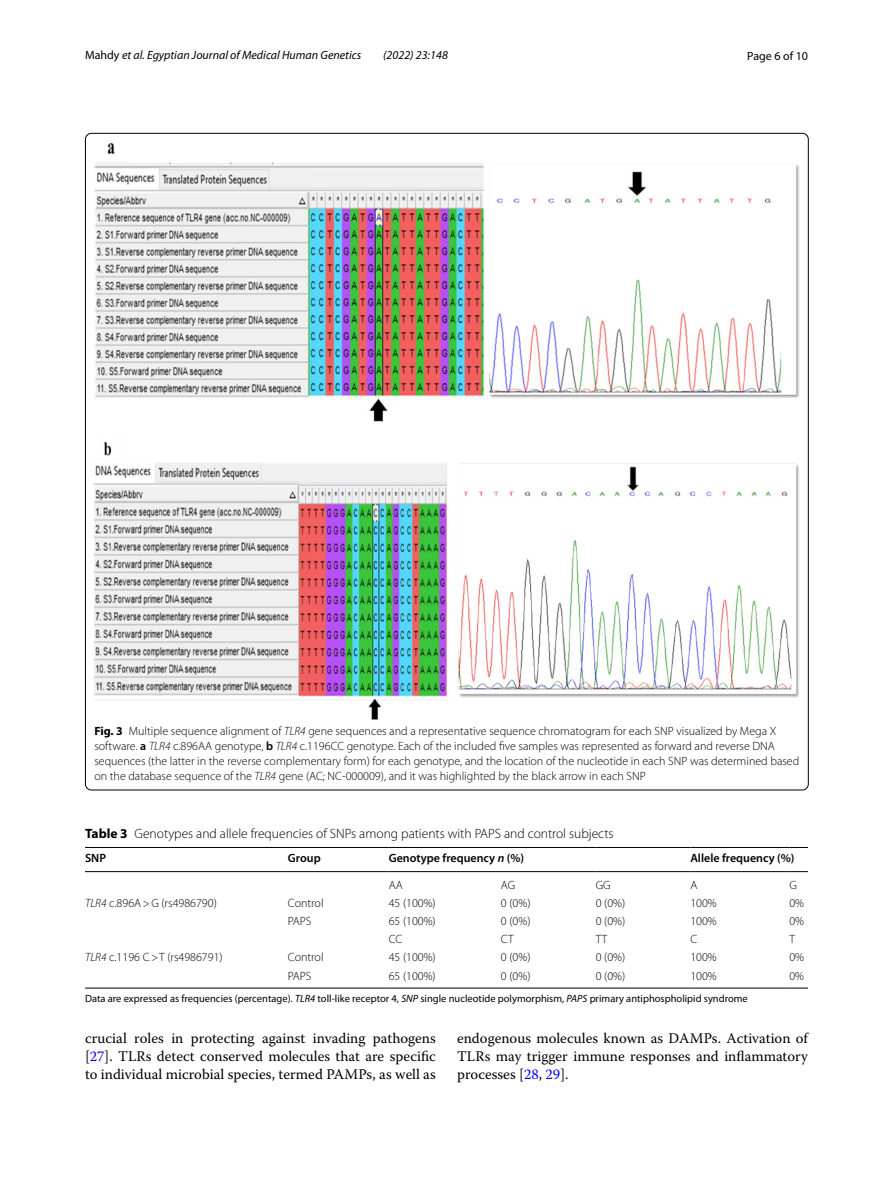
<style>
.page{position:relative;width:893px;height:1187px;background:#fff}
.page>*{position:absolute;margin:0;border:0;box-sizing:border-box;transform-origin:0 0}
.t1{font:14.7px/18px "Warnock Pro";color:#000;text-align:justify}
.t2{font:300 13.5px "Myriad Pro";color:#000}
.t3{font:300 12px/15px "Myriad Pro";color:#000}
.t4{font:italic 12px "Myriad Pro";color:#000}
.t5{font:600 12px "Myriad Pro";color:#000}
.t6{font:12px "Myriad Pro";color:#000}
.t7{font:10.5px "Myriad Pro";color:#000}
.s1{font-style:normal}
.s2{font-weight:700}
.s3{font-style:italic}
.s4{font-weight:600}
.s5{color:#00f}
</style>
<div class="page">
<img style="left:94px;top:142px;width:706px;height:577px">
<hr style="left:85px;top:847px;width:203px;height:1px;background:#000">
<hr style="left:85px;top:871px;width:203px;height:1px;background:#000">
<hr style="left:288px;top:847px;width:101px;height:1px;background:#000">
<hr style="left:288px;top:871px;width:101px;height:1px;background:#000">
<hr style="left:389px;top:847px;width:112px;height:1px;background:#000">
<hr style="left:501px;top:847px;width:95px;height:1px;background:#000">
<hr style="left:596px;top:847px;width:94px;height:1px;background:#000">
<hr style="left:389px;top:871px;width:112px;height:1px;background:#000">
<hr style="left:501px;top:871px;width:95px;height:1px;background:#000">
<hr style="left:596px;top:871px;width:94px;height:1px;background:#000">
<hr style="left:690px;top:847px;width:99px;height:1px;background:#000">
<svg style="left:789px;top:847px;width:19px;height:1px"></svg>
<hr style="left:690px;top:871px;width:99px;height:1px;background:#000">
<svg style="left:789px;top:871px;width:19px;height:1px"></svg>
<hr style="left:85px;top:987px;width:203px;height:1px;background:#000">
<hr style="left:288px;top:987px;width:101px;height:1px;background:#000">
<hr style="left:389px;top:987px;width:112px;height:1px;background:#000">
<hr style="left:501px;top:987px;width:95px;height:1px;background:#000">
<hr style="left:596px;top:987px;width:94px;height:1px;background:#000">
<hr style="left:690px;top:987px;width:99px;height:1px;background:#000">
<svg style="left:789px;top:987px;width:19px;height:1px"></svg>
<p class="t4" style="left:85px;top:48px;width:278px"><span class="s1">Mahdy</span> et al. Egyptian Journal of Medical Human Genetics</p>
<p class="t4" style="left:383px;top:48px;width:66px">(2022) 23:148</p>
<p class="t6" style="left:747px;top:48px;width:62px">Page 6 of 10</p>
<p class="t3" style="left:94px;top:723px;width:706px"><span class="s2">Fig. 3</span> Multiple sequence alignment of <span class="s3">TLR4</span> gene sequences and a representative sequence chromatogram for each SNP visualized by Mega X software. <span class="s4">a</span> <span class="s3">TLR4</span> c.896AA genotype, <span class="s4">b</span> <span class="s3">TLR4</span> c.1196CC genotype. Each of the included five samples was represented as forward and reverse DNA sequences (the latter in the reverse complementary form) for each genotype, and the location of the nucleotide in each SNP was determined based on the database sequence of the <span class="s3">TLR4</span> gene (AC; NC-000009), and it was highlighted by the black arrow in each SNP</p>
<p class="t2" style="left:85px;top:825px;width:530px"><span class="s2">Table 3</span> Genotypes and allele frequencies of SNPs among patients with PAPS and control subjects</p>
<p class="t5" style="left:85px;top:850px;width:23px">SNP</p>
<p class="t5" style="left:288px;top:850px;width:34px">Group</p>
<p class="t5" style="left:389px;top:850px;width:137px">Genotype frequency <span class="s3">n</span> (%)</p>
<p class="t5" style="left:690px;top:850px;width:106px">Allele frequency (%)</p>
<p class="t3" style="left:389px;top:877px;width:16px">AA</p>
<p class="t3" style="left:501px;top:877px;width:16px">AG</p>
<p class="t3" style="left:596px;top:877px;width:16px">GG</p>
<p class="t3" style="left:690px;top:877px;width:9px">A</p>
<p class="t3" style="left:789px;top:877px;width:9px">G</p>
<p class="t3" style="left:85px;top:895px;width:133px"><span class="s3">TLR4</span> c.896A&gt;G (rs4986790)</p>
<p class="t3" style="left:288px;top:895px;width:37px">Control</p>
<p class="t3" style="left:389px;top:895px;width:49px">45 (100%)</p>
<p class="t3" style="left:501px;top:895px;width:31px">0 (0%)</p>
<p class="t3" style="left:596px;top:895px;width:31px">0 (0%)</p>
<p class="t3" style="left:690px;top:895px;width:28px">100%</p>
<p class="t3" style="left:789px;top:895px;width:16px">0%</p>
<p class="t3" style="left:288px;top:913px;width:25px">PAPS</p>
<p class="t3" style="left:389px;top:913px;width:49px">65 (100%)</p>
<p class="t3" style="left:501px;top:913px;width:31px">0 (0%)</p>
<p class="t3" style="left:596px;top:913px;width:31px">0 (0%)</p>
<p class="t3" style="left:690px;top:913px;width:28px">100%</p>
<p class="t3" style="left:789px;top:913px;width:16px">0%</p>
<p class="t3" style="left:389px;top:931px;width:15px">CC</p>
<p class="t3" style="left:501px;top:931px;width:14px">CT</p>
<p class="t3" style="left:596px;top:931px;width:13px">TT</p>
<p class="t3" style="left:690px;top:931px;width:8px">C</p>
<p class="t3" style="left:789px;top:931px;width:7px">T</p>
<p class="t3" style="left:85px;top:950px;width:139px"><span class="s3">TLR4</span> c.1196 C&gt;T (rs4986791)</p>
<p class="t3" style="left:288px;top:949px;width:37px">Control</p>
<p class="t3" style="left:389px;top:949px;width:49px">45 (100%)</p>
<p class="t3" style="left:501px;top:949px;width:31px">0 (0%)</p>
<p class="t3" style="left:596px;top:949px;width:31px">0 (0%)</p>
<p class="t3" style="left:690px;top:949px;width:28px">100%</p>
<p class="t3" style="left:789px;top:949px;width:16px">0%</p>
<p class="t3" style="left:288px;top:968px;width:25px">PAPS</p>
<p class="t3" style="left:389px;top:968px;width:49px">65 (100%)</p>
<p class="t3" style="left:501px;top:968px;width:31px">0 (0%)</p>
<p class="t3" style="left:596px;top:968px;width:31px">0 (0%)</p>
<p class="t3" style="left:690px;top:968px;width:28px">100%</p>
<p class="t3" style="left:789px;top:968px;width:16px">0%</p>
<p class="t7" style="left:85px;top:991px;width:664px">Data are expressed as frequencies (percentage). <span class="s3">TLR4</span> toll-like receptor 4, <span class="s3">SNP</span> single nucleotide polymorphism, <span class="s3">PAPS</span> primary antiphospholipid syndrome</p>
<p class="t1" style="left:85px;top:1029px;width:352px">crucial roles in protecting against invading pathogens [<span class="s5">27</span>]. TLRs detect conserved molecules that are specific to individual microbial species, termed PAMPs, as well as</p>
<p class="t1" style="left:457px;top:1029px;width:352px">endogenous molecules known as DAMPs. Activation of TLRs may trigger immune responses and inflammatory processes [<span class="s5">28</span>, <span class="s5">29</span>].</p>
</div>
